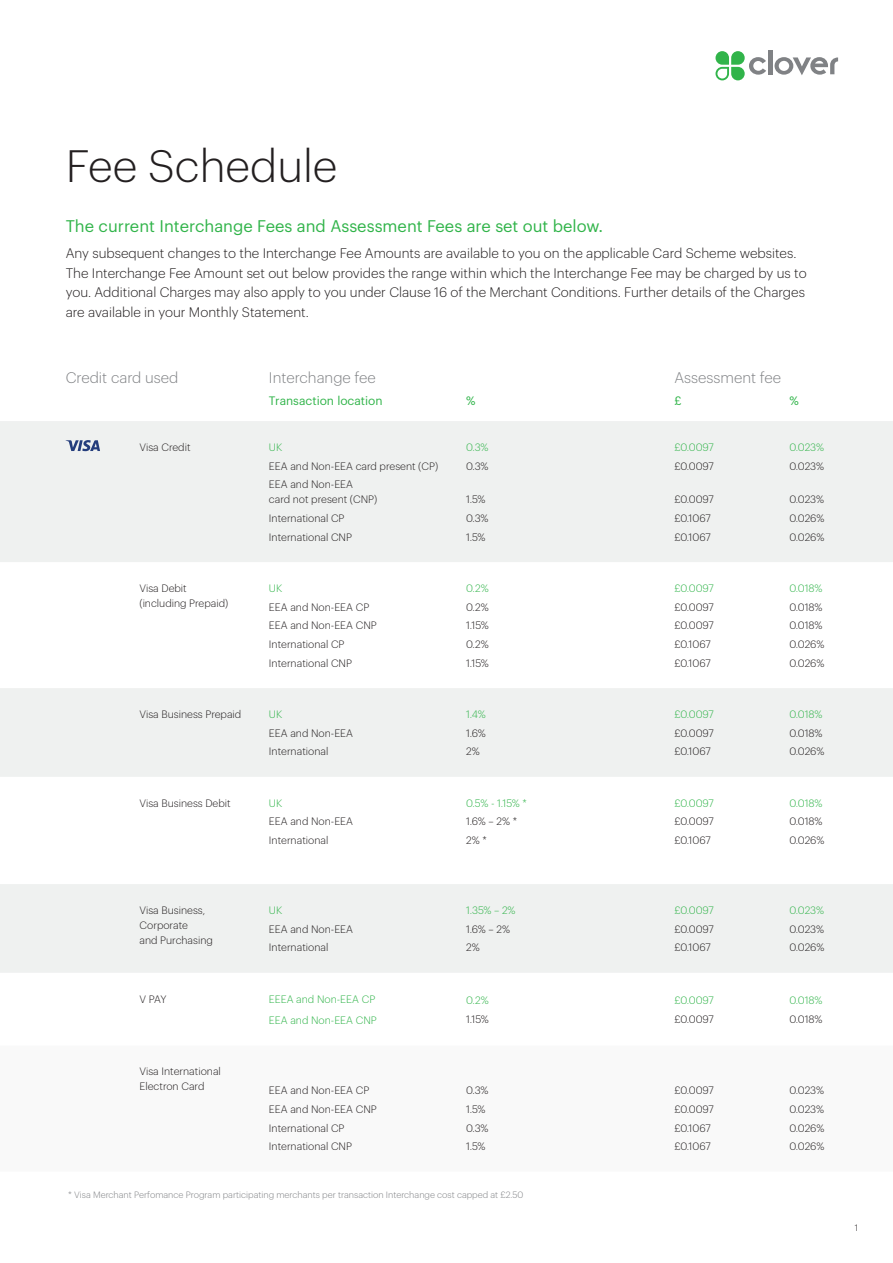
<style>
.page{position:relative;width:893px;height:1263px;background:#fff}
.page>*{position:absolute;margin:0;border:0;box-sizing:border-box;transform-origin:0 0}
.Level_2_Heading_1{font:300 44.4px "Graphik";color:#231f20}
.Level_2_Heading_2{font:16.5px "Graphik";color:#31b44a}
.Level_3_Heading_1{font:300 15px "Graphik";color:#808285}
.Level_2_Text{font:300 13.5px/19.5px "Graphik";color:#231f20}
.Level_3_Heading_2{font:12px "Graphik";color:#31b44a}
.With_first_line_high{font:300 10.5px/15px "Graphik";color:#231f20}
.With_first_line_high-2{font:300 10.5px "Graphik";color:#31b44a}
.Plain{font:300 10.5px/15px "Graphik";color:#231f20}
.Legals{font:300 9px "Graphik";color:#808285}
.Default{font:300 9px "Graphik";color:#231f20}
</style>
<div class="page">
<svg style="left:0;top:421px;width:893px;height:552px;fill:#eff1f0"></svg>
<svg style="left:66px;top:440px;width:34px;height:11px"></svg>
<hr style="left:768px;top:50px;width:4px;height:24px;background:#808285">
<svg style="left:774px;top:57px;width:64px;height:18px"></svg>
<svg style="left:715px;top:51px;width:51px;height:29px"></svg>
<p class="Level_2_Heading_1" style="left:66px;top:134px;width:273px">Fee Schedule</p>
<p class="Level_2_Heading_2" style="left:66px;top:214px;width:539px">The current Interchange Fees and Assessment Fees are set out below.</p>
<p class="Level_2_Text" style="left:66px;top:243px;width:742px">Any subsequent changes to the Interchange Fee Amounts are available to you on the applicable Card Scheme websites.<br>The Interchange Fee Amount set out below provides the range within which the Interchange Fee may be charged by us to you. Additional Charges may also apply to you under Clause 16 of the Merchant Conditions. Further details of the Charges are available in your Monthly Statement.</p>
<p class="Level_3_Heading_1" style="left:66px;top:367px;width:114px">Credit card used</p>
<p class="Level_3_Heading_1" style="left:269px;top:367px;width:108px">Interchange fee</p>
<p class="Level_3_Heading_1" style="left:674px;top:367px;width:108px">Assessment fee</p>
<p class="Level_3_Heading_2" style="left:269px;top:391px;width:115px">Transaction location</p>
<p class="Level_3_Heading_2" style="left:466px;top:391px;width:11px">%</p>
<p class="Level_3_Heading_2" style="left:674px;top:391px;width:9px">£</p>
<p class="Level_3_Heading_2" style="left:789px;top:391px;width:11px">%</p>
<p class="Plain" style="left:140px;top:439px;width:53px">Visa Credit</p>
<p class="With_first_line_high-2" style="left:269px;top:439px;width:15px">UK</p>
<p class="With_first_line_high" style="left:269px;top:457px;width:171px">EEA and Non-EEA card present (CP)</p>
<p class="With_first_line_high" style="left:269px;top:476px;width:110px">EEA and Non-EEA<br>card not present (CNP)</p>
<p class="With_first_line_high" style="left:269px;top:510px;width:77px">International CP</p>
<p class="With_first_line_high" style="left:269px;top:529px;width:85px">International CNP</p>
<p class="With_first_line_high-2" style="left:466px;top:439px;width:24px">0.3%</p>
<p class="With_first_line_high" style="left:466px;top:457px;width:24px">0.3%</p>
<p class="With_first_line_high" style="left:466px;top:491px;width:21px">1.5%</p>
<p class="With_first_line_high" style="left:466px;top:510px;width:24px">0.3%</p>
<p class="With_first_line_high" style="left:466px;top:529px;width:21px">1.5%</p>
<p class="With_first_line_high-2" style="left:674px;top:439px;width:41px">£0.0097</p>
<p class="With_first_line_high" style="left:674px;top:457px;width:41px">£0.0097</p>
<p class="With_first_line_high" style="left:674px;top:491px;width:41px">£0.0097</p>
<p class="With_first_line_high" style="left:674px;top:510px;width:38px">£0.1067</p>
<p class="With_first_line_high" style="left:674px;top:529px;width:38px">£0.1067</p>
<p class="With_first_line_high-2" style="left:789px;top:439px;width:36px">0.023%</p>
<p class="With_first_line_high" style="left:789px;top:457px;width:36px">0.023%</p>
<p class="With_first_line_high" style="left:789px;top:491px;width:36px">0.023%</p>
<p class="With_first_line_high" style="left:789px;top:510px;width:37px">0.026%</p>
<p class="With_first_line_high" style="left:789px;top:529px;width:37px">0.026%</p>
<p class="Plain" style="left:140px;top:580px;width:90px">Visa Debit (including Prepaid)</p>
<p class="With_first_line_high-2" style="left:269px;top:580px;width:15px">UK</p>
<p class="With_first_line_high" style="left:269px;top:598px;width:102px">EEA and Non-EEA CP</p>
<p class="With_first_line_high" style="left:269px;top:617px;width:109px">EEA and Non-EEA CNP</p>
<p class="With_first_line_high" style="left:269px;top:636px;width:77px">International CP</p>
<p class="With_first_line_high" style="left:269px;top:655px;width:85px">International CNP</p>
<p class="Plain" style="left:140px;top:706px;width:103px">Visa Business Prepaid</p>
<p class="With_first_line_high-2" style="left:269px;top:706px;width:15px">UK</p>
<p class="With_first_line_high" style="left:269px;top:725px;width:86px">EEA and Non-EEA</p>
<p class="With_first_line_high" style="left:269px;top:743px;width:61px">International</p>
<p class="Plain" style="left:140px;top:794px;width:93px">Visa Business Debit</p>
<p class="With_first_line_high-2" style="left:269px;top:795px;width:15px">UK</p>
<p class="With_first_line_high" style="left:269px;top:813px;width:86px">EEA and Non-EEA</p>
<p class="With_first_line_high" style="left:269px;top:832px;width:61px">International</p>
<p class="Plain" style="left:140px;top:902px;width:75px">Visa Business,<br>Corporate<br>and Purchasing</p>
<p class="With_first_line_high-2" style="left:269px;top:902px;width:15px">UK</p>
<p class="With_first_line_high" style="left:269px;top:920px;width:86px">EEA and Non-EEA</p>
<p class="With_first_line_high" style="left:269px;top:939px;width:61px">International</p>
<p class="Plain" style="left:140px;top:990px;width:28px">V PAY</p>
<p class="With_first_line_high-2" style="left:269px;top:991px;width:108px">EEEA and Non-EEA CP</p>
<p class="With_first_line_high-2" style="left:269px;top:1013px;width:109px">EEA and Non-EEA CNP</p>
<p class="Plain" style="left:140px;top:1063px;width:83px">Visa International<br>Electron Card</p>
<p class="With_first_line_high" style="left:269px;top:1082px;width:102px">EEA and Non-EEA CP</p>
<p class="With_first_line_high" style="left:269px;top:1101px;width:109px">EEA and Non-EEA CNP</p>
<p class="With_first_line_high" style="left:269px;top:1119px;width:77px">International CP</p>
<p class="With_first_line_high" style="left:269px;top:1138px;width:85px">International CNP</p>
<p class="With_first_line_high-2" style="left:466px;top:580px;width:24px">0.2%</p>
<p class="With_first_line_high" style="left:466px;top:598px;width:24px">0.2%</p>
<p class="With_first_line_high" style="left:466px;top:617px;width:24px">1.15%</p>
<p class="With_first_line_high" style="left:466px;top:636px;width:24px">0.2%</p>
<p class="With_first_line_high" style="left:466px;top:655px;width:24px">1.15%</p>
<p class="With_first_line_high-2" style="left:466px;top:706px;width:21px">1.4%</p>
<p class="With_first_line_high" style="left:466px;top:725px;width:21px">1.6%</p>
<p class="With_first_line_high" style="left:466px;top:743px;width:15px">2%</p>
<p class="With_first_line_high-2" style="left:466px;top:795px;width:62px">0.5% - 1.15% *</p>
<p class="With_first_line_high" style="left:466px;top:813px;width:52px">1.6% – 2% *</p>
<p class="With_first_line_high" style="left:466px;top:832px;width:22px">2% *</p>
<p class="With_first_line_high-2" style="left:466px;top:902px;width:51px">1.35% – 2%</p>
<p class="With_first_line_high" style="left:466px;top:920px;width:45px">1.6% – 2%</p>
<p class="With_first_line_high" style="left:466px;top:939px;width:15px">2%</p>
<p class="With_first_line_high-2" style="left:466px;top:992px;width:24px">0.2%</p>
<p class="With_first_line_high" style="left:466px;top:1011px;width:24px">1.15%</p>
<p class="With_first_line_high" style="left:466px;top:1082px;width:24px">0.3%</p>
<p class="With_first_line_high" style="left:466px;top:1101px;width:21px">1.5%</p>
<p class="With_first_line_high" style="left:466px;top:1119px;width:24px">0.3%</p>
<p class="With_first_line_high" style="left:466px;top:1138px;width:21px">1.5%</p>
<p class="Legals" style="left:68px;top:1188px;width:457px">* Visa Merchant Perfomance Program participating merchants per transaction Interchange cost capped at £2.50</p>
<p class="With_first_line_high-2" style="left:674px;top:580px;width:41px">£0.0097</p>
<p class="With_first_line_high" style="left:674px;top:598px;width:41px">£0.0097</p>
<p class="With_first_line_high" style="left:674px;top:617px;width:41px">£0.0097</p>
<p class="With_first_line_high" style="left:674px;top:636px;width:38px">£0.1067</p>
<p class="With_first_line_high" style="left:674px;top:655px;width:38px">£0.1067</p>
<p class="With_first_line_high-2" style="left:674px;top:706px;width:41px">£0.0097</p>
<p class="With_first_line_high" style="left:674px;top:725px;width:41px">£0.0097</p>
<p class="With_first_line_high" style="left:674px;top:743px;width:38px">£0.1067</p>
<p class="With_first_line_high-2" style="left:674px;top:795px;width:41px">£0.0097</p>
<p class="With_first_line_high" style="left:674px;top:813px;width:41px">£0.0097</p>
<p class="With_first_line_high" style="left:674px;top:832px;width:38px">£0.1067</p>
<p class="With_first_line_high-2" style="left:674px;top:902px;width:41px">£0.0097</p>
<p class="With_first_line_high" style="left:674px;top:920px;width:41px">£0.0097</p>
<p class="With_first_line_high" style="left:674px;top:939px;width:38px">£0.1067</p>
<p class="With_first_line_high-2" style="left:674px;top:992px;width:41px">£0.0097</p>
<p class="With_first_line_high" style="left:674px;top:1011px;width:41px">£0.0097</p>
<p class="With_first_line_high" style="left:674px;top:1082px;width:41px">£0.0097</p>
<p class="With_first_line_high" style="left:674px;top:1101px;width:41px">£0.0097</p>
<p class="With_first_line_high" style="left:674px;top:1119px;width:38px">£0.1067</p>
<p class="With_first_line_high" style="left:674px;top:1138px;width:38px">£0.1067</p>
<p class="With_first_line_high-2" style="left:789px;top:580px;width:34px">0.018%</p>
<p class="With_first_line_high" style="left:789px;top:598px;width:34px">0.018%</p>
<p class="With_first_line_high" style="left:789px;top:617px;width:34px">0.018%</p>
<p class="With_first_line_high" style="left:789px;top:636px;width:37px">0.026%</p>
<p class="With_first_line_high" style="left:789px;top:655px;width:37px">0.026%</p>
<p class="With_first_line_high-2" style="left:789px;top:706px;width:34px">0.018%</p>
<p class="With_first_line_high" style="left:789px;top:725px;width:34px">0.018%</p>
<p class="With_first_line_high" style="left:789px;top:743px;width:37px">0.026%</p>
<p class="With_first_line_high-2" style="left:789px;top:795px;width:34px">0.018%</p>
<p class="With_first_line_high" style="left:789px;top:813px;width:34px">0.018%</p>
<p class="With_first_line_high" style="left:789px;top:832px;width:37px">0.026%</p>
<p class="With_first_line_high-2" style="left:789px;top:902px;width:36px">0.023%</p>
<p class="With_first_line_high" style="left:789px;top:920px;width:36px">0.023%</p>
<p class="With_first_line_high" style="left:789px;top:939px;width:37px">0.026%</p>
<p class="With_first_line_high-2" style="left:789px;top:992px;width:34px">0.018%</p>
<p class="With_first_line_high" style="left:789px;top:1011px;width:34px">0.018%</p>
<p class="With_first_line_high" style="left:789px;top:1082px;width:36px">0.023%</p>
<p class="With_first_line_high" style="left:789px;top:1101px;width:36px">0.023%</p>
<p class="With_first_line_high" style="left:789px;top:1119px;width:37px">0.026%</p>
<p class="With_first_line_high" style="left:789px;top:1138px;width:37px">0.026%</p>
<p class="Default" style="left:855px;top:1221px;width:5px">1</p>
</div>
